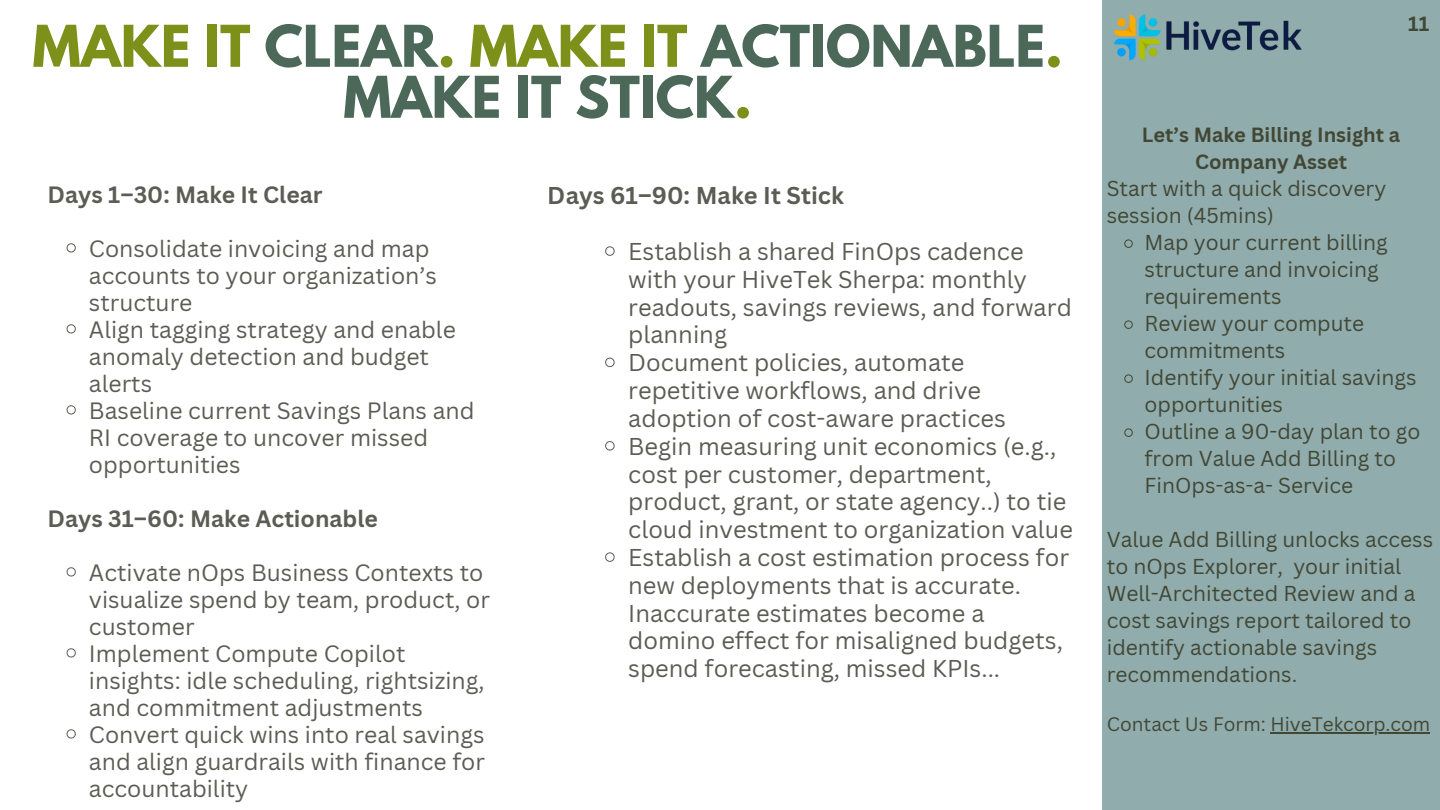
<style>
.page{position:relative;width:1440px;height:810px;background:#fff}
.page>*{position:absolute;margin:0;border:0;box-sizing:border-box;transform-origin:0 0}
.t1{font:700 51px/51px "League Spartan";color:#4b6859;text-align:center}
.t2{font:23.7px/27.8px "Canva Sans";color:#5b5d54}
.t3{font:700 23.7px "Canva Sans";color:#5b5d54}
.t4{font:23px/27px "Canva Sans";color:#5b5d54}
.t5{font:700 23px "Canva Sans";color:#5b5d54}
.t6{font:21px/27px "Canva Sans";color:#424734}
.t7{font:700 20px/27px "Canva Sans";color:#424734;text-align:center}
.t8{font:19px "Canva Sans";color:#424734}
.s1{color:#7d901a}
</style>
<div class="page">
<div style="left:1102px;top:0;width:338px;height:810px;background:#90acad"></div>
<svg style="left:1124px;top:239px;width:9px;height:9px"></svg>
<svg style="left:1124px;top:320px;width:9px;height:9px"></svg>
<svg style="left:1124px;top:374px;width:9px;height:9px"></svg>
<svg style="left:1124px;top:428px;width:9px;height:9px"></svg>
<hr style="left:1271px;top:733px;width:159px;height:1px;background:#424734">
<svg style="left:66px;top:243px;width:10px;height:10px"></svg>
<svg style="left:66px;top:324px;width:10px;height:10px"></svg>
<svg style="left:66px;top:405px;width:10px;height:10px"></svg>
<svg style="left:66px;top:567px;width:10px;height:10px"></svg>
<svg style="left:66px;top:648px;width:10px;height:10px"></svg>
<svg style="left:66px;top:729px;width:10px;height:10px"></svg>
<svg style="left:605px;top:246px;width:10px;height:10px"></svg>
<svg style="left:605px;top:357px;width:10px;height:11px"></svg>
<svg style="left:605px;top:441px;width:10px;height:10px"></svg>
<svg style="left:605px;top:552px;width:10px;height:10px"></svg>
<img style="left:1114px;top:14px;width:188px;height:47px">
<h1 class="t1" style="left:33px;top:27px;width:1032px"><span class="s1">MAKE IT</span> CLEAR<span class="s1">. MAKE IT</span> ACTIONABLE<span class="s1">.<br></span>MAKE IT STICK<span class="s1">.</span></h1>
<p class="t5" style="left:48px;top:178px;width:277px">Days 1–30: Make It Clear</p>
<p class="t4" style="left:89px;top:234px;width:387px">Consolidate invoicing and map accounts to your organization’s structure<br>Align tagging strategy and enable anomaly detection and budget alerts<br>Baseline current Savings Plans and<br>RI coverage to uncover missed opportunities</p>
<p class="t5" style="left:48px;top:502px;width:332px">Days 31–60: Make Actionable</p>
<p class="t4" style="left:89px;top:558px;width:403px">Activate nOps Business Contexts to visualize spend by team, product, or customer<br>Implement Compute Copilot insights: idle scheduling, rightsizing, and commitment adjustments<br>Convert quick wins into real savings and align guardrails with finance for accountability</p>
<p class="t3" style="left:548px;top:179px;width:298px">Days 61–90: Make It Stick</p>
<p class="t2" style="left:628px;top:237px;width:446px">Establish a shared FinOps cadence with your HiveTek Sherpa: monthly readouts, savings reviews, and forward planning<br>Document policies, automate repetitive workflows, and drive adoption of cost-aware practices Begin measuring unit economics (e.g., cost per customer, department, product, grant, or state agency..) to tie cloud investment to organization value Establish a cost estimation process for new deployments that is accurate.<br>Inaccurate estimates become a domino effect for misaligned budgets, spend forecasting, missed KPIs...</p>
<p class="t7" style="left:1408px;top:10px;width:23px">11</p>
<p class="t7" style="left:1142px;top:121px;width:260px">Let’s Make Billing Insight a<br>Company Asset</p>
<p class="t6" style="left:1107px;top:175px;width:281px">Start with a quick discovery session (45mins)</p>
<p class="t6" style="left:1145px;top:229px;width:277px">Map your current billing structure and invoicing requirements<br>Review your compute commitments<br>Identify your initial savings opportunities<br>Outline a 90-day plan to go from Value Add Billing to<br>FinOps-as-a- Service</p>
<p class="t6" style="left:1107px;top:526px;width:328px">Value Add Billing unlocks access to nOps Explorer, your initial<br>Well-Architected Review and a cost savings report tailored to identify actionable savings recommendations.</p>
<p class="t8" style="left:1107px;top:711px;width:325px">Contact Us Form: HiveTekcorp.com</p>
</div>
